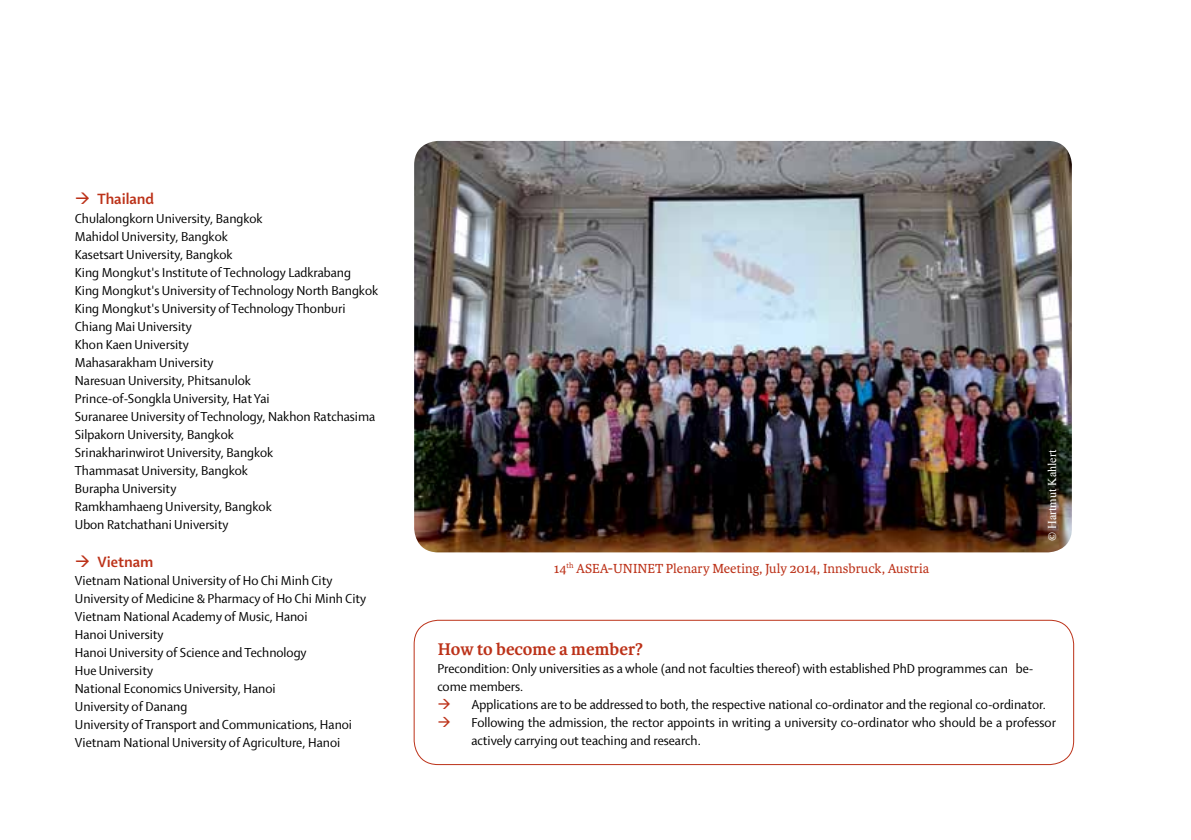
<style>
.page{position:relative;width:1191px;height:840px;background:#fff}
.page>*{position:absolute;margin:0;border:0;box-sizing:border-box;transform-origin:0 0}
.t1{font:700 18px "Karmina Basic";color:#bc3219}
.t2{font:700 16px "Shaker 2";color:#bc3219}
.t3{font:14px/18px "Shaker 2";color:#000}
.t4{font:14px "Karmina Basic";color:#bc3219}
.t5{font:12px "Times New Roman";color:#fff}
.s1{font-family:"Karmina Basic"}
</style>
<div class="page">
<img style="left:414px;top:141px;width:657px;height:411px">
<div style="left:414px;top:619px;width:660px;height:145px;border:1px solid #bc3219;border-radius:24px"></div>
<p class="t2" style="left:98px;top:189px;width:58px">Thailand</p>
<p class="t3" style="left:75px;top:208px;width:305px">Chulalongkorn University, Bangkok<br>Mahidol University, Bangkok<br>Kasetsart University, Bangkok<br>King Mongkut's Institute of Technology Ladkrabang King Mongkut's University of Technology North Bangkok King Mongkut's University of Technology Thonburi Chiang Mai University<br>Khon Kaen University<br>Mahasarakham University<br>Naresuan University, Phitsanulok<br>Prince-of-Songkla University, Hat Yai<br>Suranaree University of Technology, Nakhon Ratchasima Silpakorn University, Bangkok<br>Srinakharinwirot University, Bangkok<br>Thammasat University, Bangkok<br>Burapha University<br>Ramkhamhaeng University, Bangkok<br>Ubon Ratchathani University</p>
<p class="t2" style="left:98px;top:551px;width:57px">Vietnam</p>
<p class="t3" style="left:75px;top:570px;width:293px">Vietnam National University of Ho Chi Minh City University of Medicine &amp; Pharmacy of Ho Chi Minh City Vietnam National Academy of Music, Hanoi<br>Hanoi University<br>Hanoi University of Science and Technology<br>Hue University<br>National Economics University, Hanoi<br>University of Danang<br>University of Transport and Communications, Hanoi Vietnam National University of Agriculture, Hanoi</p>
<p class="t4" style="left:554px;top:560px;width:377px">14<sup>th</sup> ASEA-UNINET Plenary Meeting, July 2014, Innsbruck, Austria</p>
<p class="t5" style="left:1044px;top:541px;width:93px;rotate:-90deg"><span class="s1">©</span> Hartmut Kahlert</p>
<p class="t1" style="left:438px;top:638px;width:207px">How to become a member?</p>
<p class="t3" style="left:437px;top:658px;width:597px">Precondition: Only universities as a whole (and not faculties thereof) with established PhD programmes can be&shy;come members.</p>
<p class="t3" style="left:471px;top:694px;width:586px">Applications are to be addressed to both, the respective national co-ordinator and the regional co-ordinator.<br>Following the admission, the rector appoints in writing a university co-ordinator who should be a professor actively carrying out teaching and research.</p>
</div>
